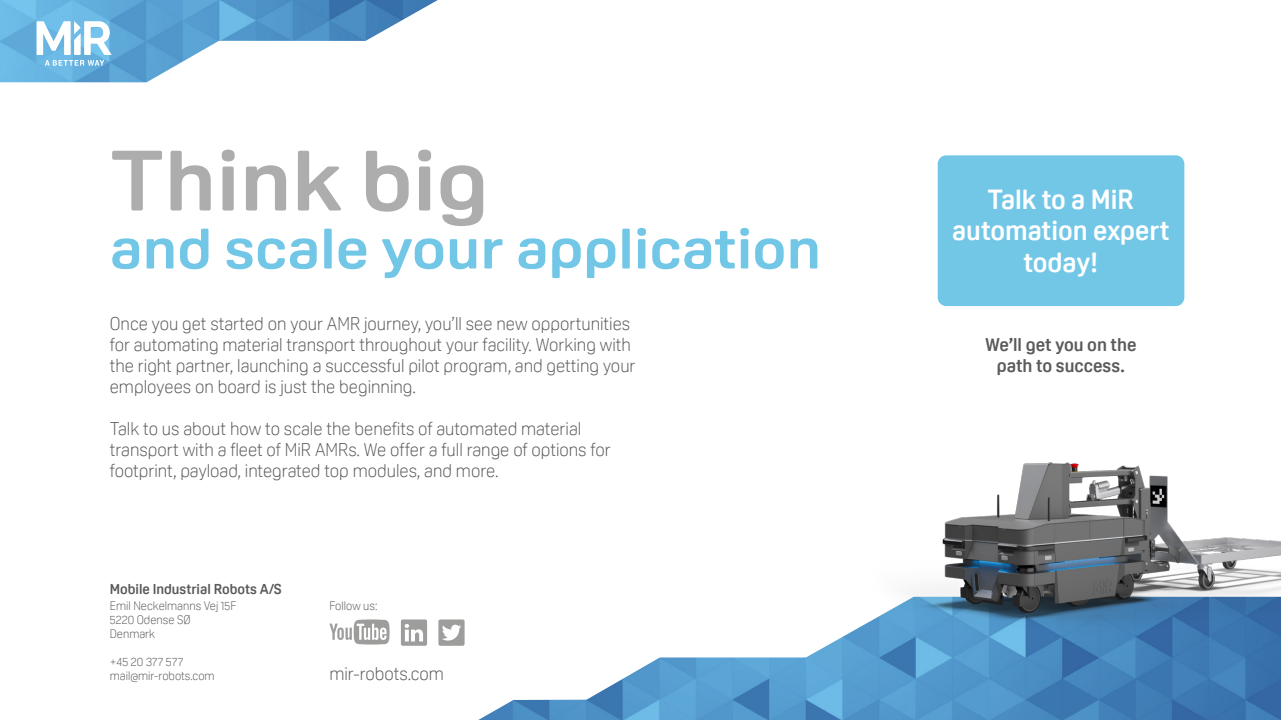
<style>
.page{position:relative;width:1281px;height:720px;background:#fff}
.page>*{position:absolute;margin:0;border:0;box-sizing:border-box;transform-origin:0 0}
.t1{font:700 84px "Oscine";color:#adadad;scale:1.12 1}
.t2{font:700 56px "Oscine";color:#72c7e7;scale:1.12 1}
.t3{font:700 27px/31.5px "Oscine";color:#fff;text-align:center}
.t4{font:300 18px/21px "Oscine";color:#5a5a5a}
.t5{font:700 18px/21px "Oscine";color:#5a5a5a;text-align:center}
.t6{font:700 14px "Oscine";color:#5a5a5a}
.t7{font:300 12px/14px "Oscine";color:#5a5a5a}
</style>
<div class="page">
<img style="left:478px;top:634px;width:802px;height:86px">
<img style="left:0;top:0;width:438px;height:82px">
<svg style="left:37px;top:21px;width:74px;height:45px"></svg>
<svg style="left:438px;top:619px;width:26px;height:27px"></svg>
<svg style="left:401px;top:619px;width:26px;height:27px"></svg>
<svg style="left:329px;top:619px;width:60px;height:26px"></svg>
<div style="left:937px;top:155px;width:246px;height:151px;background:#72c7e7;border-radius:9px"></div>
<img style="left:848px;top:462px;width:432px;height:188px">
<h1 class="t1" style="left:110px;top:134px;width:339px">Think big</h1>
<h2 class="t2" style="left:110px;top:217px;width:636px">and scale your application</h2>
<p class="t4" style="left:110px;top:313px;width:527px">Once you get started on your AMR journey, you’ll see new opportunities for automating material transport throughout your facility. Working with the right partner, launching a successful pilot program, and getting your employees on board is just the beginning.</p>
<p class="t4" style="left:110px;top:418px;width:502px">Talk to us about how to scale the benefits of automated material transport with a fleet of MiR AMRs. We offer a full range of options for footprint, payload, integrated top modules, and more.</p>
<p class="t6" style="left:110px;top:581px;width:173px">Mobile Industrial Robots A/S</p>
<p class="t7" style="left:110px;top:599px;width:128px">Emil Neckelmanns Vej 15F<br>5220 Odense SØ<br>Denmark</p>
<p class="t7" style="left:110px;top:655px;width:106px">+45 20 377 577 mail@mir-robots.com</p>
<p class="t4" style="left:329px;top:664px;width:116px">mir-robots.com</p>
<p class="t7" style="left:329px;top:599px;width:49px">Follow us:</p>
<h3 class="t3" style="left:951px;top:184px;width:219px">Talk to a MiR automation expert today!</h3>
<p class="t5" style="left:985px;top:334px;width:153px">We’ll get you on the path to success.</p>
</div>
